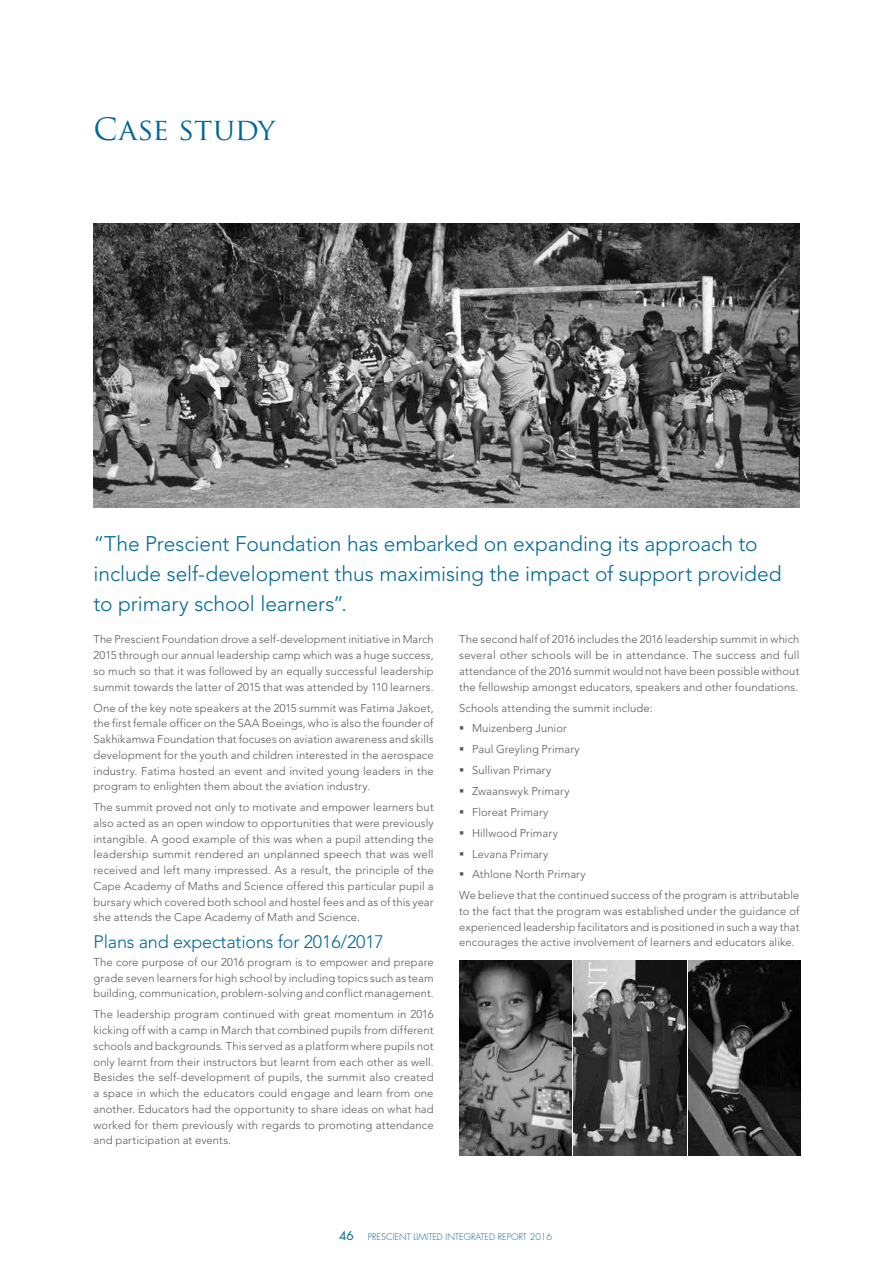
<style>
.page{position:relative;width:893px;height:1263px;background:#fff}
.page>*{position:absolute;margin:0;border:0;box-sizing:border-box;transform-origin:0 0}
.t1{font:30px "Trajan Pro";letter-spacing:-.005em;color:#006799}
.t2{font:300 21px/30px "Avenir LT Std";letter-spacing:-.005em;color:#006799}
.t3{font:300 18px "Avenir LT Std";letter-spacing:-.01em;color:#006799}
.t4{font:12px "Futura Std";color:#006799}
.t5{font:300 11.25px/15.8px "Avenir LT Std";letter-spacing:.01em;color:#58595b;text-align:justify}
.t6{font:300 9px "Futura Std";color:#006799}
</style>
<div class="page">
<img style="left:574px;top:960px;width:112px;height:195px">
<img style="left:688px;top:960px;width:113px;height:195px">
<img style="left:459px;top:960px;width:113px;height:195px">
<img style="left:94px;top:223px;width:705px;height:284px">
<h1 class="t1" style="left:94px;top:110px;width:183px">CASE STUDY</h1>
<h2 class="t2" style="left:94px;top:528px;width:689px">“The Prescient Foundation has embarked on expanding its approach to include self-development thus maximising the impact of support provided to primary school learners”.</h2>
<p class="t5" style="left:94px;top:632px;width:342px">The Prescient Foundation drove a self-development initiative in March 2015 through our annual leadership camp which was a huge success, so much so that it was followed by an equally successful leadership summit towards the latter of 2015 that was attended by 110 learners.</p>
<p class="t5" style="left:94px;top:700px;width:342px">One of the key note speakers at the 2015 summit was Fatima Jakoet, the first female officer on the SAA Boeings, who is also the founder of Sakhikamwa Foundation that focuses on aviation awareness and skills development for the youth and children interested in the aerospace industry. Fatima hosted an event and invited young leaders in the program to enlighten them about the aviation industry.</p>
<p class="t5" style="left:94px;top:799px;width:342px">The summit proved not only to motivate and empower learners but also acted as an open window to opportunities that were previously intangible. A good example of this was when a pupil attending the leadership summit rendered an unplanned speech that was well received and left many impressed. As a result, the principle of the Cape Academy of Maths and Science offered this particular pupil a bursary which covered both school and hostel fees and as of this year she attends the Cape Academy of Math and Science.</p>
<h3 class="t3" style="left:94px;top:931px;width:292px">Plans and expectations for 2016/2017</h3>
<p class="t5" style="left:94px;top:954px;width:342px">The core purpose of our 2016 program is to empower and prepare grade seven learners for high school by including topics such as team building, communication, problem-solving and conflict management.</p>
<p class="t5" style="left:94px;top:1006px;width:342px">The leadership program continued with great momentum in 2016 kicking off with a camp in March that combined pupils from different schools and backgrounds. This served as a platform where pupils not only learnt from their instructors but learnt from each other as well.<br>Besides the self-development of pupils, the summit also created a space in which the educators could engage and learn from one another. Educators had the opportunity to share ideas on what had worked for them previously with regards to promoting attendance and participation at events.</p>
<p class="t5" style="left:459px;top:632px;width:342px">The second half of 2016 includes the 2016 leadership summit in which several other schools will be in attendance. The success and full attendance of the 2016 summit would not have been possible without the fellowship amongst educators, speakers and other foundations.</p>
<p class="t5" style="left:459px;top:700px;width:195px">Schools attending the summit include:</p>
<p class="t5" style="left:472px;top:721px;width:96px">Muizenberg Junior</p>
<p class="t5" style="left:472px;top:741px;width:109px">Paul Greyling Primary</p>
<p class="t5" style="left:472px;top:762px;width:81px">Sullivan Primary</p>
<p class="t5" style="left:472px;top:783px;width:99px">Zwaanswyk Primary</p>
<p class="t5" style="left:472px;top:804px;width:78px">Floreat Primary</p>
<p class="t5" style="left:472px;top:825px;width:87px">Hillwood Primary</p>
<p class="t5" style="left:472px;top:846px;width:78px">Levana Primary</p>
<p class="t5" style="left:472px;top:867px;width:115px">Athlone North Primary</p>
<p class="t5" style="left:459px;top:887px;width:342px">We believe that the continued success of the program is attributable</p>
<p class="t5" style="left:459px;top:903px;width:342px">to the fact that the program was established under the guidance of experienced leadership facilitators and is positioned in such a way that encourages the active involvement of learners and educators alike.</p>
<p class="t4" style="left:339px;top:1227px;width:16px">46</p>
<p class="t6" style="left:368px;top:1231px;width:186px">PRESCIENT LIMITED I NTEGRATED REPORT 2016</p>
</div>
